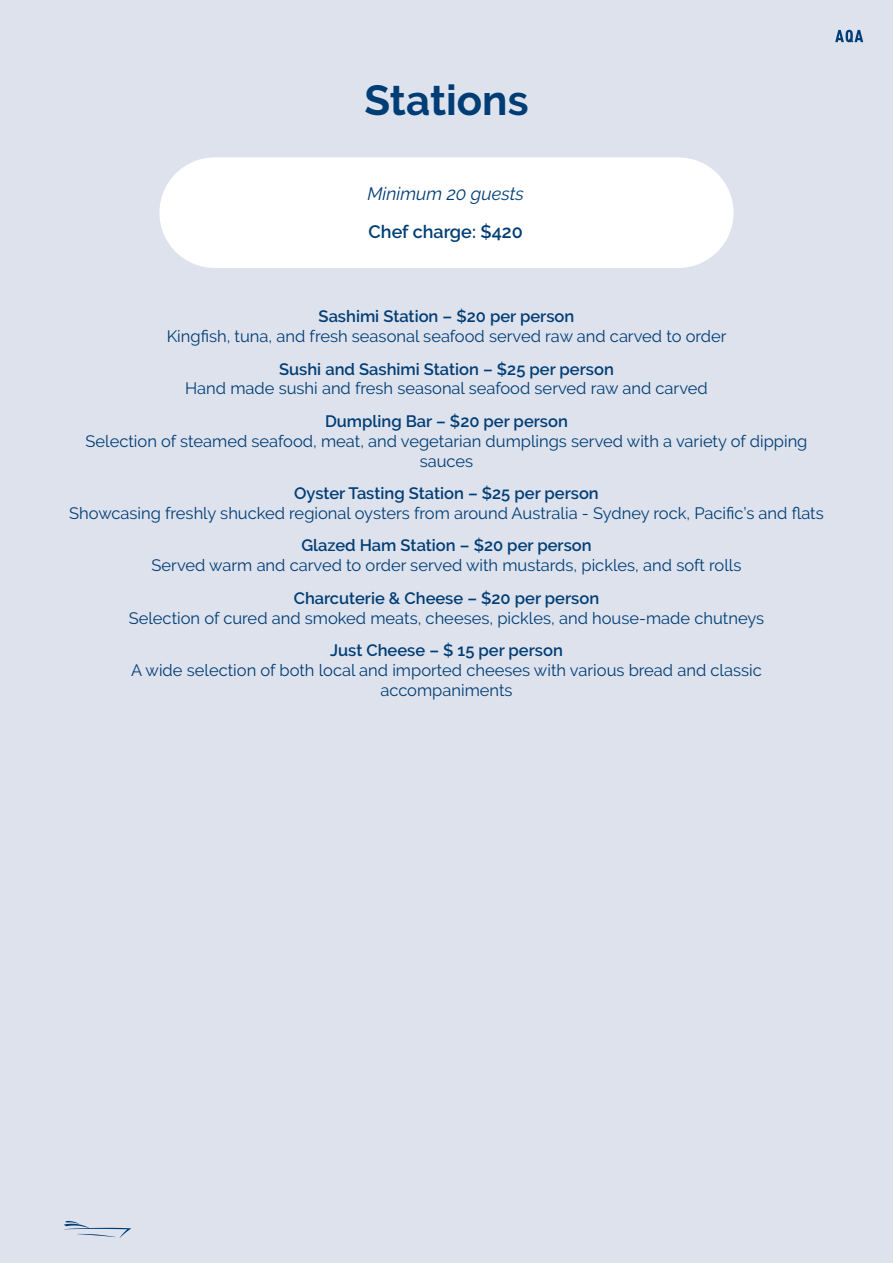
<style>
.page{position:relative;width:893px;height:1263px;background:#dde2ed}
.page>*{position:absolute;margin:0;border:0;box-sizing:border-box;transform-origin:0 0}
.t1{font:700 42px "Raleway";color:#003d75}
.t2{font:italic 18px "Raleway";color:#003d75}
.t3{font:600 18px "Raleway";color:#003d75}
.t4{font:16.5px/19.8px "Raleway";color:#003d75;text-align:center}
.t5{font:600 16.5px "Raleway";color:#003d75}
</style>
<div class="page">
<svg style="left:64px;top:1221px;width:67px;height:17px"></svg>
<div style="left:159px;top:157px;width:574px;height:111px;background:#fff;border-radius:55px"></div>
<svg style="left:835px;top:30px;width:28px;height:13px"></svg>
<h1 class="t1" style="left:364px;top:76px;width:166px">Stations</h1>
<p class="t2" style="left:367px;top:187px;width:158px">Minimum 20 guests</p>
<p class="t3" style="left:369px;top:224px;width:156px">Chef charge: $420</p>
<p class="t5" style="left:319px;top:309px;width:257px">Sashimi Station – $20 per person</p>
<p class="t4" style="left:167px;top:326px;width:561px">Kingfish, tuna, and fresh seasonal seafood served raw and carved to order</p>
<p class="t5" style="left:279px;top:361px;width:336px">Sushi and Sashimi Station – $25 per person</p>
<p class="t4" style="left:185px;top:380px;width:524px">Hand made sushi and fresh seasonal seafood served raw and carved</p>
<p class="t5" style="left:325px;top:413px;width:244px">Dumpling Bar – $20 per person</p>
<p class="t4" style="left:86px;top:432px;width:723px">Selection of steamed seafood, meat, and vegetarian dumplings served with a variety of dipping sauces</p>
<p class="t5" style="left:294px;top:486px;width:306px">Oyster Tasting Station – $25 per person</p>
<p class="t4" style="left:69px;top:503px;width:756px">Showcasing freshly shucked regional oysters from around Australia - Sydney rock, Pacific’s and flats</p>
<p class="t5" style="left:301px;top:538px;width:292px">Glazed Ham Station – $20 per person</p>
<p class="t4" style="left:152px;top:556px;width:591px">Served warm and carved to order served with mustards, pickles, and soft rolls</p>
<p class="t5" style="left:294px;top:590px;width:307px">Charcuterie &amp; Cheese – $20 per person</p>
<p class="t4" style="left:129px;top:609px;width:637px">Selection of cured and smoked meats, cheeses, pickles, and house-made chutneys</p>
<p class="t5" style="left:330px;top:643px;width:234px">Just Cheese – $ 15 per person</p>
<p class="t4" style="left:131px;top:661px;width:632px">A wide selection of both local and imported cheeses with various bread and classic accompaniments</p>
</div>
